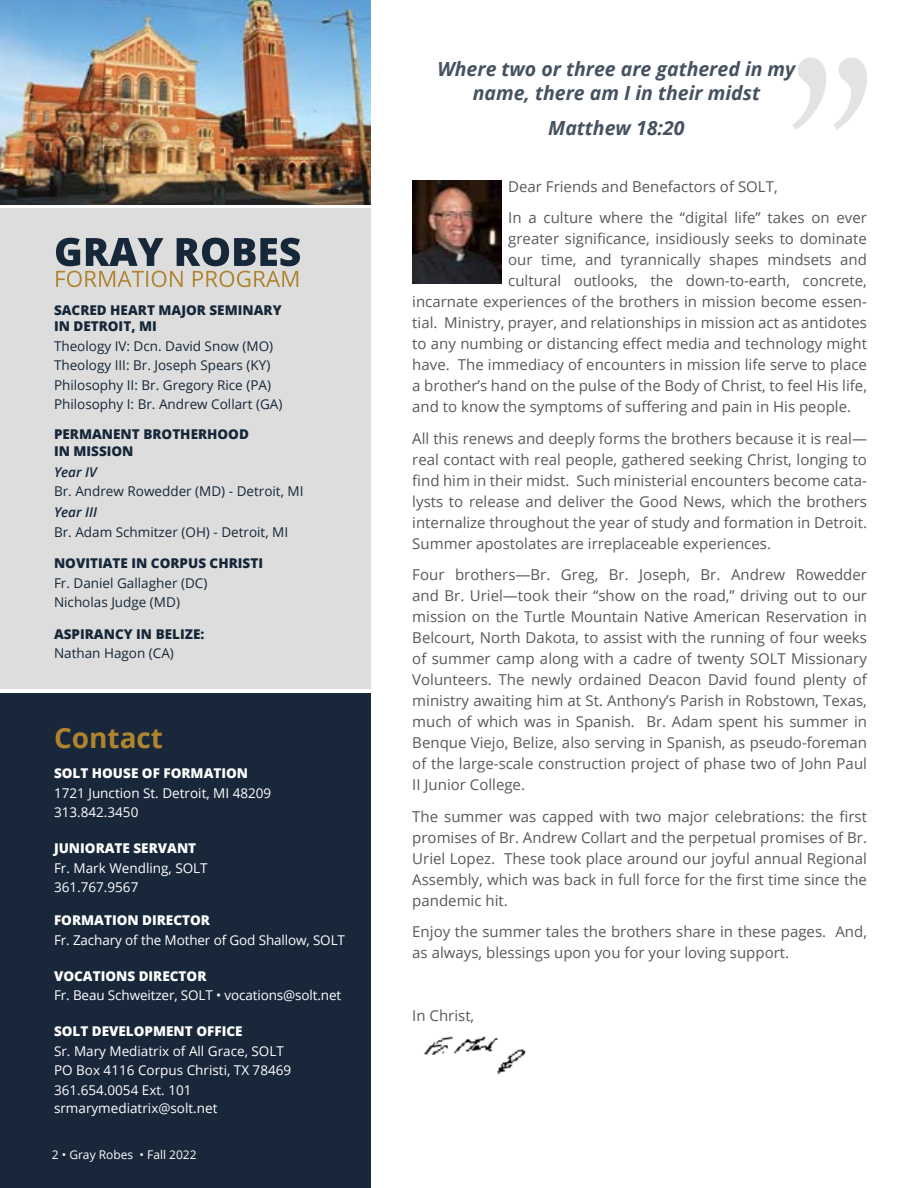
<style>
.page{position:relative;width:918px;height:1188px;background:#fff}
.page>*{position:absolute;margin:0;border:0;box-sizing:border-box;transform-origin:0 0}
.t1{font:700 28.05px "Open Sans";color:#af842e}
.t2{font:italic 700 19.5px/24px "Open Sans";color:#465261;text-align:center}
.t3{font:15px/21px "Open Sans";color:#58595b;text-align:justify}
.t4{font:13.5px/19.5px "Open Sans";color:#fff}
.t5{font:13.5px/19.5px "Open Sans";color:#162739}
.t6{font:800 13.5px/16.5px "Open Sans";color:#162739}
.t7{font:800 13.5px "Open Sans";color:#fff}
.t8{font:italic 600 13.5px "Open Sans";color:#162739}
.t9{font:12px "Open Sans";color:#fff}
</style>
<div class="page">
<div style="left:0;top:208px;width:370px;height:480px;background:#ddd"></div>
<img style="left:0;top:0;width:370px;height:204px">
<img style="left:412px;top:180px;width:90px;height:103px">
<img style="left:423px;top:1036px;width:103px;height:39px">
<svg style="left:56px;top:238px;width:244px;height:49px"></svg>
<div style="left:0;top:693px;width:370px;height:495px;background:#182739"></div>
<svg style="left:792px;top:58px;width:75px;height:72px"></svg>
<p class="t6" style="left:54px;top:301px;width:229px">SACRED HEART MAJOR SEMINARY<br>IN DETROIT, MI</p>
<p class="t5" style="left:54px;top:336px;width:230px">Theology IV: Dcn. David Snow (MO)<br>Theology III: Br. Joseph Spears (KY)<br>Philosophy II: Br. Gregory Rice (PA)<br>Philosophy I: Br. Andrew Collart (GA)</p>
<p class="t6" style="left:54px;top:425px;width:196px">PERMANENT BROTHERHOOD<br>IN MISSION</p>
<p class="t8" style="left:54px;top:463px;width:44px">Year IV</p>
<p class="t5" style="left:54px;top:481px;width:251px">Br. Andrew Rowedder (MD) - Detroit, MI</p>
<p class="t8" style="left:54px;top:503px;width:45px">Year III</p>
<p class="t5" style="left:54px;top:522px;width:236px">Br. Adam Schmitzer (OH) - Detroit, MI</p>
<p class="t6" style="left:54px;top:554px;width:211px">NOVITIATE IN CORPUS CHRISTI</p>
<p class="t5" style="left:54px;top:573px;width:155px">Fr. Daniel Gallagher (DC)<br>Nicholas Judge (MD)</p>
<p class="t6" style="left:54px;top:625px;width:152px">ASPIRANCY IN BELIZE:</p>
<p class="t5" style="left:54px;top:643px;width:121px">Nathan Hagon (CA)</p>
<h1 class="t1" style="left:54px;top:718px;width:111px">Contact</h1>
<p class="t7" style="left:54px;top:763px;width:196px">SOLT HOUSE OF FORMATION</p>
<p class="t4" style="left:54px;top:783px;width:219px">1721 Junction St. Detroit, MI 48209<br>313.842.3450</p>
<p class="t7" style="left:54px;top:838px;width:144px">JUNIORATE SERVANT</p>
<p class="t4" style="left:54px;top:858px;width:155px">Fr. Mark Wendling, SOLT<br>361.767.9567</p>
<p class="t7" style="left:54px;top:910px;width:158px">FORMATION DIRECTOR</p>
<p class="t4" style="left:54px;top:930px;width:293px">Fr. Zachary of the Mother of God Shallow, SOLT</p>
<p class="t7" style="left:54px;top:966px;width:154px">VOCATIONS DIRECTOR</p>
<p class="t4" style="left:54px;top:985px;width:289px">Fr. Beau Schweitzer, SOLT • vocations@solt.net</p>
<p class="t7" style="left:54px;top:1021px;width:190px">SOLT DEVELOPMENT OFFICE</p>
<p class="t4" style="left:54px;top:1041px;width:239px">Sr. Mary Mediatrix of All Grace, SOLT<br>PO Box 4116 Corpus Christi, TX 78469<br>361.654.0054 Ext. 101</p>
<p class="t4" style="left:54px;top:1098px;width:165px">srmarymediatrix@solt.net</p>
<p class="t9" style="left:52px;top:1146px;width:146px">2 • Gray Robes • Fall 2022</p>
<h2 class="t2" style="left:437px;top:57px;width:360px">Where two or three are gathered in my name, there am I in their midst</h2>
<h2 class="t2" style="left:548px;top:115px;width:138px">Matthew 18:20</h2>
<p class="t3" style="left:508px;top:170px;width:360px;line-height:31.5px">Dear Friends and Benefactors of SOLT,<br>In a culture where the “digital life” takes on ever</p>
<p class="t3" style="left:508px;top:228px;width:360px">greater significance, insidiously seeks to dominate</p>
<p class="t3" style="left:508px;top:249px;width:360px">our time, and tyrannically shapes mindsets and</p>
<p class="t3" style="left:508px;top:270px;width:360px">cultural outlooks, the down-to-earth, concrete,</p>
<p class="t3" style="left:412px;top:291px;width:456px">incarnate experiences of the brothers in mission become essen-</p>
<p class="t3" style="left:412px;top:312px;width:456px">tial. Ministry, prayer, and relationships in mission act as antidotes</p>
<p class="t3" style="left:412px;top:333px;width:456px">to any numbing or distancing effect media and technology might</p>
<p class="t3" style="left:412px;top:354px;width:456px">have. The immediacy of encounters in mission life serve to place</p>
<p class="t3" style="left:412px;top:375px;width:456px">a brother’s hand on the pulse of the Body of Christ, to feel His life,</p>
<p class="t3" style="left:412px;top:396px;width:440px">and to know the symptoms of suffering and pain in His people.</p>
<p class="t3" style="left:412px;top:428px;width:456px">All this renews and deeply forms the brothers because it is real— real contact with real people, gathered seeking Christ, longing to find him in their midst. Such ministerial encounters become cata&shy;lysts to release and deliver the Good News, which the brothers internalize throughout the year of study and formation in Detroit.<br>Summer apostolates are irreplaceable experiences.</p>
<p class="t3" style="left:412px;top:564px;width:456px">Four brothers—Br. Greg, Br. Joseph, Br. Andrew Rowedder and Br. Uriel—took their “show on the road,” driving out to our mission on the Turtle Mountain Native American Reservation in Belcourt, North Dakota, to assist with the running of four weeks of summer camp along with a cadre of twenty SOLT Missionary Volunteers. The newly ordained Deacon David found plenty of ministry awaiting him at St. Anthony’s Parish in Robstown, Texas, much of which was in Spanish. Br. Adam spent his summer in Benque Viejo, Belize, also serving in Spanish, as pseudo-foreman of the large-scale construction project of phase two of John Paul II Junior College.</p>
<p class="t3" style="left:412px;top:806px;width:456px">The summer was capped with two major celebrations: the first promises of Br. Andrew Collart and the perpetual promises of Br.<br>Uriel Lopez. These took place around our joyful annual Regional Assembly, which was back in full force for the first time since the pandemic hit.</p>
<p class="t3" style="left:412px;top:921px;width:456px">Enjoy the summer tales the brothers share in these pages. And, as always, blessings upon you for your loving support.</p>
<p class="t3" style="left:412px;top:1005px;width:64px">In Christ,</p>
</div>
